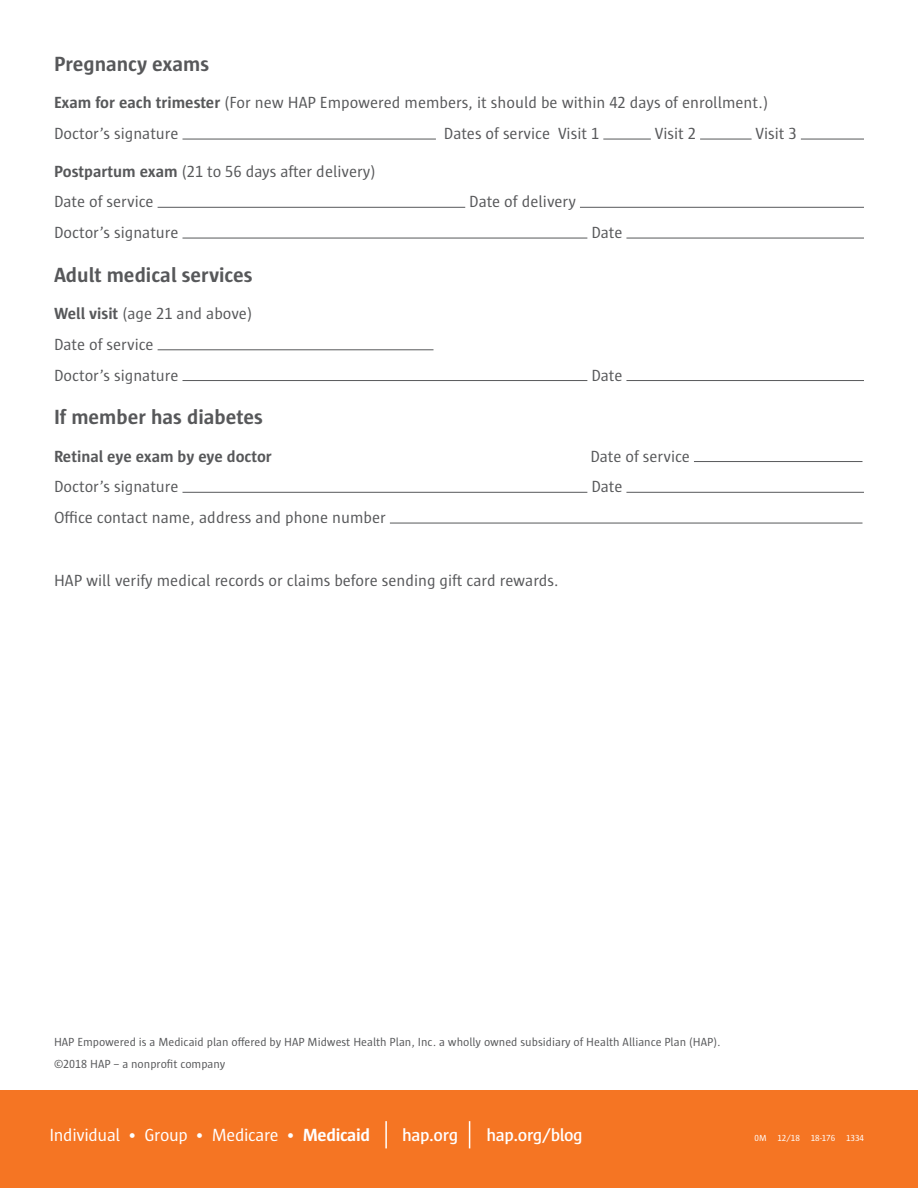
<style>
.page{position:relative;width:918px;height:1188px;background:#fff}
.page>*{position:absolute;margin:0;border:0;box-sizing:border-box;transform-origin:0 0}
.t1{font:700 21px "Sun";color:#57585a}
.Footer_Product_Line{font:18px "Sun";letter-spacing:-.02em;color:#fff}
.Footer_Product_Line-2{font:600 18px "Sun";letter-spacing:-.02em;color:#fff}
.t2{font:16.5px "Sun";color:#57585a}
.t3{font:700 16.5px "Sun";color:#57585a}
.Disclaimer_Copy_8_10{font:12px "Sun";color:#57585a}
.t4{font:9px "Sun";color:#fff}
.s1{font-weight:700}
</style>
<div class="page">
<div style="left:0;top:1090px;width:918px;height:98px;background:#f57523"></div>
<hr style="left:182px;top:139px;width:254px;height:1px;background:#57585a">
<hr style="left:603px;top:139px;width:48px;height:1px;background:#57585a">
<hr style="left:700px;top:139px;width:52px;height:1px;background:#57585a">
<hr style="left:801px;top:139px;width:63px;height:1px;background:#57585a">
<hr style="left:158px;top:207px;width:307px;height:1px;background:#57585a">
<hr style="left:580px;top:207px;width:284px;height:1px;background:#57585a">
<hr style="left:182px;top:238px;width:405px;height:1px;background:#57585a">
<hr style="left:626px;top:238px;width:238px;height:1px;background:#57585a">
<hr style="left:158px;top:349px;width:276px;height:1px;background:#57585a">
<hr style="left:182px;top:380px;width:405px;height:1px;background:#57585a">
<hr style="left:626px;top:380px;width:238px;height:1px;background:#57585a">
<hr style="left:694px;top:461px;width:168px;height:1px;background:#57585a">
<hr style="left:182px;top:492px;width:405px;height:1px;background:#57585a">
<hr style="left:626px;top:492px;width:238px;height:1px;background:#57585a">
<hr style="left:390px;top:523px;width:473px;height:1px;background:#57585a">
<hr style="left:385px;top:1121px;width:2px;height:27px;background:#fff">
<svg style="left:469px;top:1121px;width:1px;height:27px"></svg>
<p class="t1" style="left:54px;top:52px;width:157px">Pregnancy exams</p>
<p class="t2" style="left:54px;top:94px;width:716px"><span class="s1">Exam for each trimester</span> (For new HAP Empowered members, it should be within 42 days of enrollment.)</p>
<p class="t2" style="left:54px;top:124px;width:126px">Doctor’s signature</p>
<p class="t2" style="left:444px;top:124px;width:157px">Dates of service Visit 1</p>
<p class="t2" style="left:655px;top:124px;width:43px">Visit 2</p>
<p class="t2" style="left:756px;top:124px;width:43px">Visit 3</p>
<p class="t2" style="left:54px;top:162px;width:323px"><span class="s1">Postpartum exam</span> (21 to 56 days after delivery)</p>
<p class="t2" style="left:54px;top:193px;width:101px">Date of service</p>
<p class="t2" style="left:469px;top:193px;width:108px">Date of delivery</p>
<p class="t2" style="left:54px;top:223px;width:126px">Doctor’s signature</p>
<p class="t2" style="left:591px;top:223px;width:33px">Date</p>
<p class="t1" style="left:54px;top:263px;width:200px">Adult medical services</p>
<p class="t2" style="left:54px;top:304px;width:200px"><span class="s1">Well visit</span> (age 21 and above)</p>
<p class="t2" style="left:54px;top:335px;width:101px">Date of service</p>
<p class="t2" style="left:54px;top:366px;width:126px">Doctor’s signature</p>
<p class="t2" style="left:591px;top:366px;width:33px">Date</p>
<p class="t1" style="left:54px;top:405px;width:210px">If member has diabetes</p>
<p class="t3" style="left:54px;top:447px;width:219px">Retinal eye exam by eye doctor</p>
<p class="t2" style="left:590px;top:447px;width:101px">Date of service</p>
<p class="t2" style="left:54px;top:478px;width:126px">Doctor’s signature</p>
<p class="t2" style="left:591px;top:478px;width:33px">Date</p>
<p class="t2" style="left:54px;top:508px;width:333px">Office contact name, address and phone number</p>
<p class="t2" style="left:54px;top:571px;width:506px">HAP will verify medical records or claims before sending gift card rewards.</p>
<p class="Disclaimer_Copy_8_10" style="left:54px;top:1036px;width:668px">HAP Empowered is a Medicaid plan offered by HAP Midwest Health Plan, Inc. a wholly owned subsidiary of Health Alliance Plan (HAP).</p>
<p class="Disclaimer_Copy_8_10" style="left:54px;top:1058px;width:173px">©2018 HAP – a nonprofit company</p>
<p class="Footer_Product_Line" style="left:50px;top:1125px;width:322px">Individual • Group • Medicare • <span class="s1">Medicaid</span></p>
<p class="Footer_Product_Line-2" style="left:402px;top:1125px;width:58px">hap.org</p>
<p class="Footer_Product_Line-2" style="left:486px;top:1125px;width:98px">hap.org/blog</p>
<p class="t4" style="left:755px;top:1133px;width:111px">0M 12/18 18-176 1334</p>
</div>
